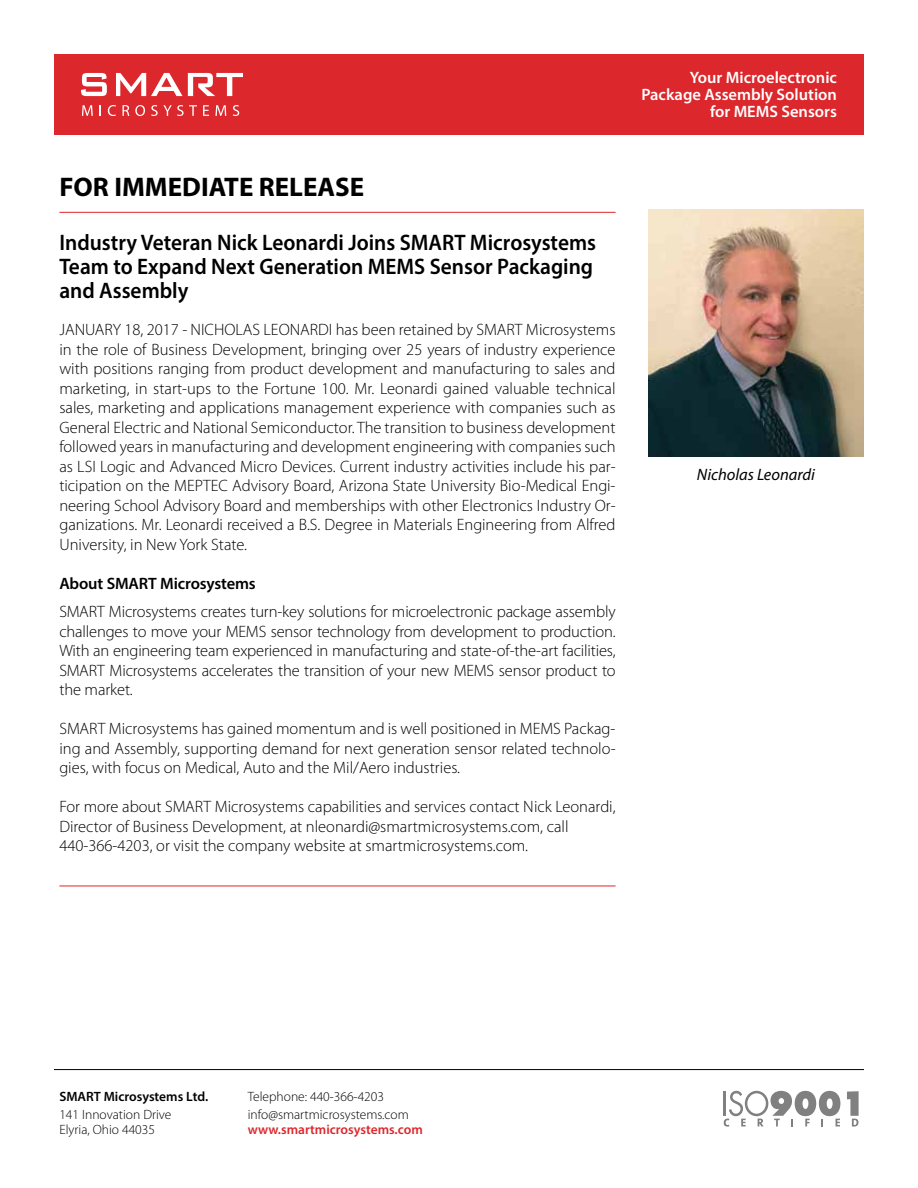
<style>
.page{position:relative;width:918px;height:1188px;background:#fff}
.page>*{position:absolute;margin:0;border:0;box-sizing:border-box;transform-origin:0 0}
.t1{font:700 27px "Myriad Pro";color:#000}
.t2{font:600 22.5px/24px "Myriad Pro";color:#000;scale:.95 1}
.t3{font:300 16.5px/19.5px "Myriad Pro";color:#000;text-align:justify}
.t4{font:600 16.5px/17.2px "Myriad Pro";color:#fff;text-align:right}
.t5{font:600 16.5px "Myriad Pro";letter-spacing:-.01em;color:#000}
.t6{font:italic 16.5px "Myriad Pro";color:#000}
.t7{font:300 13.5px/15px "Myriad Pro";color:#000}
.t8{font:600 13.5px "Myriad Pro";color:#dc272c}
.t9{font:600 13.5px "Myriad Pro";color:#000}
</style>
<div class="page">
<div style="left:54px;top:54px;width:810px;height:81px;background:#dc272c"></div>
<svg style="left:81px;top:73px;width:26px;height:23px"></svg>
<svg style="left:116px;top:73px;width:127px;height:23px"></svg>
<svg style="left:82px;top:105px;width:11px;height:11px"></svg>
<svg style="left:108px;top:105px;width:8px;height:11px"></svg>
<svg style="left:123px;top:105px;width:6px;height:11px"></svg>
<svg style="left:135px;top:105px;width:10px;height:11px"></svg>
<svg style="left:151px;top:105px;width:46px;height:11px"></svg>
<svg style="left:203px;top:105px;width:6px;height:11px"></svg>
<svg style="left:215px;top:105px;width:11px;height:11px"></svg>
<svg style="left:233px;top:105px;width:6px;height:11px"></svg>
<svg style="left:724px;top:1091px;width:116px;height:36px"></svg>
<svg style="left:847px;top:1091px;width:12px;height:36px"></svg>
<hr style="left:54px;top:1069px;width:810px;height:1px;background:#000">
<img style="left:648px;top:210px;width:216px;height:247px">
<hr style="left:59px;top:212px;width:557px;height:1px;background:#dc272c">
<hr style="left:59px;top:886px;width:557px;height:1px;background:#dc272c">
<h1 class="t1" style="left:59px;top:169px;width:306px">FOR IMMEDIATE RELEASE</h1>
<h2 class="t2" style="left:59px;top:230px;width:566px">Industry Veteran Nick Leonardi Joins SMART Microsystems<br>Team to Expand Next Generation MEMS Sensor Packaging and Assembly</h2>
<p class="t3" style="left:59px;top:320px;width:558px">JANUARY 18, 2017 - NICHOLAS LEONARDI has been retained by SMART Microsystems in the role of Business Development, bringing over 25 years of industry experience with positions ranging from product development and manufacturing to sales and marketing, in start-ups to the Fortune 100. Mr. Leonardi gained valuable technical sales, marketing and applications management experience with companies such as General Electric and National Semiconductor. The transition to business development followed years in manufacturing and development engineering with companies such as LSI Logic and Advanced Micro Devices. Current industry activities include his par&shy;ticipation on the MEPTEC Advisory Board, Arizona State University Bio-Medical Engi&shy;neering School Advisory Board and memberships with other Electronics Industry Or&shy;ganizations. Mr. Leonardi received a B.S. Degree in Materials Engineering from Alfred University, in New York State.</p>
<p class="t5" style="left:59px;top:573px;width:198px">About SMART Microsystems</p>
<p class="t3" style="left:59px;top:602px;width:558px">SMART Microsystems creates turn-key solutions for microelectronic package assembly challenges to move your MEMS sensor technology from development to production.<br>With an engineering team experienced in manufacturing and state-of-the-art facilities, SMART Microsystems accelerates the transition of your new MEMS sensor product to the market.</p>
<p class="t3" style="left:59px;top:719px;width:558px">SMART Microsystems has gained momentum and is well positioned in MEMS Packag&shy;ing and Assembly, supporting demand for next generation sensor related technolo&shy;gies, with focus on Medical, Auto and the Mil/Aero industries.</p>
<p class="t3" style="left:59px;top:797px;width:558px;text-align:left">For more about SMART Microsystems capabilities and services contact Nick Leonardi,<br>Director of Business Development, at nleonardi@smartmicrosystems.com, call<br>440-366-4203, or visit the company website at smartmicrosystems.com.</p>
<p class="t4" style="left:641px;top:68px;width:197px">Your Microelectronic<br>Package Assembly Solution for MEMS Sensors</p>
<p class="t6" style="left:697px;top:464px;width:120px">Nicholas Leonardi</p>
<p class="t9" style="left:59px;top:1088px;width:150px">SMART Microsystems Ltd.</p>
<p class="t7" style="left:59px;top:1107px;width:114px">141 Innovation Drive<br>Elyria, Ohio 44035</p>
<p class="t7" style="left:248px;top:1088px;width:163px;line-height:18px">Telephone: 440-366-4203 info@smartmicrosystems.com</p>
<p class="t8" style="left:248px;top:1121px;width:176px">www.smartmicrosystems.com</p>
</div>
